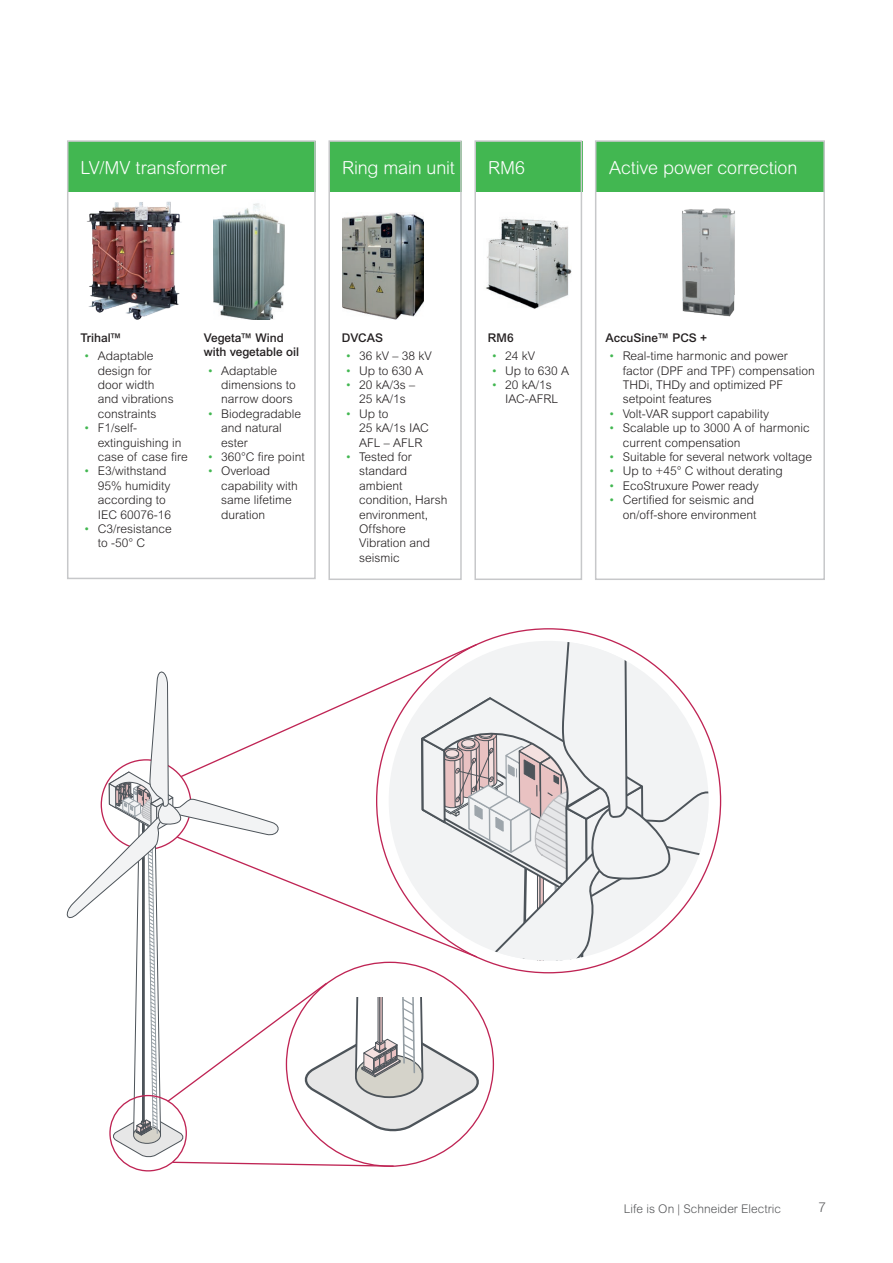
<style>
.page{position:relative;width:893px;height:1263px;background:#fff}
.page>*{position:absolute;margin:0;border:0;box-sizing:border-box;transform-origin:0 0}
.t1{font:300 18px "Arial Rounded MT Pro";letter-spacing:-.01em;color:#fff}
.t2{font:300 13.5px "Arial MT Std";color:#57585a}
.t3{font:300 12px/14.4px "Arial MT Std";color:#231f20}
.t4{font:500 12px/14.4px "Arial MT Std";color:#231f20}
.t5{font:300 12px "Arial Rounded MT Pro";color:#57585a}
.s1{color:#42b751}
</style>
<div class="page">
<img style="left:87px;top:201px;width:95px;height:118px">
<img style="left:213px;top:203px;width:72px;height:117px">
<img style="left:342px;top:213px;width:82px;height:106px">
<img style="left:486px;top:218px;width:86px;height:90px">
<img style="left:682px;top:208px;width:53px;height:109px">
<div style="left:329px;top:141px;width:133px;height:50px;background:#42b751"></div>
<div style="left:475px;top:141px;width:107px;height:50px;background:#42b751"></div>
<div style="left:595px;top:141px;width:230px;height:50px;background:#42b751"></div>
<div style="left:328px;top:140px;width:134px;height:440px;border:2px solid #c7c8ca"></div>
<div style="left:474px;top:140px;width:108px;height:440px;border:2px solid #c7c8ca"></div>
<div style="left:595px;top:140px;width:230px;height:440px;border:2px solid #c7c8ca"></div>
<div style="left:68px;top:141px;width:248px;height:50px;background:#42b751"></div>
<div style="left:67px;top:140px;width:249px;height:439px;border:2px solid #c7c8ca"></div>
<svg style="left:67px;top:641px;width:641px;height:526px"></svg>
<h1 class="t1" style="left:80px;top:157px;width:147px">LV/MV transformer</h1>
<h1 class="t1" style="left:342px;top:157px;width:114px">Ring main unit</h1>
<h1 class="t1" style="left:488px;top:157px;width:39px">RM6</h1>
<h1 class="t1" style="left:609px;top:157px;width:190px">Active power correction</h1>
<p class="t4" style="left:80px;top:330px;width:43px">Trihal™</p>
<p class="t3" style="left:98px;top:349px;width:77px;text-indent:-14px"><span class="s1">•</span> Adaptable design for door width and vibrations constraints</p>
<p class="t3" style="left:98px;top:421px;width:92px;text-indent:-14px"><span class="s1">•</span> F1/self&shy;extinguishing in case of case fire</p>
<p class="t3" style="left:98px;top:464px;width:75px;text-indent:-14px"><span class="s1">•</span> E3/withstand<br>95% humidity according to<br>IEC 60076-16</p>
<p class="t3" style="left:98px;top:521px;width:76px;text-indent:-14px"><span class="s1">•</span> C3/resistance to -50° C</p>
<p class="t4" style="left:204px;top:330px;width:97px">Vegeta™ Wind with vegetable oil</p>
<p class="t3" style="left:221px;top:363px;width:76px;text-indent:-14px"><span class="s1">•</span> Adaptable dimensions to narrow doors</p>
<p class="t3" style="left:221px;top:406px;width:81px;text-indent:-14px"><span class="s1">•</span> Biodegradable and natural ester</p>
<p class="t3" style="left:207px;top:449px;width:99px"><span class="s1">•</span> 360°C fire point</p>
<p class="t3" style="left:221px;top:464px;width:78px;text-indent:-14px"><span class="s1">•</span> Overload capability with same lifetime duration</p>
<p class="t4" style="left:342px;top:330px;width:43px">DVCAS</p>
<p class="t3" style="left:345px;top:349px;width:88px"><span class="s1">•</span> 36 kV – 38 kV</p>
<p class="t3" style="left:345px;top:363px;width:79px"><span class="s1">•</span> Up to 630 A</p>
<p class="t3" style="left:345px;top:377px;width:71px;text-align:center"><span class="s1">•</span> 20 kA/3s –<br>25 kA/1s</p>
<p class="t3" style="left:359px;top:406px;width:71px;text-indent:-14px"><span class="s1">•</span> Up to<br>25 kA/1s IAC<br>AFL – AFLR</p>
<p class="t3" style="left:359px;top:449px;width:90px;text-indent:-14px"><span class="s1">•</span> Tested for standard ambient condition, Harsh environment,<br>Offshore<br>Vibration and seismic</p>
<p class="t4" style="left:488px;top:330px;width:27px">RM6</p>
<p class="t3" style="left:491px;top:349px;width:45px"><span class="s1">•</span> 24 kV</p>
<p class="t3" style="left:491px;top:363px;width:79px"><span class="s1">•</span> Up to 630 A</p>
<p class="t3" style="left:505px;top:377px;width:54px;text-indent:-14px"><span class="s1">•</span> 20 kA/1s<br>IAC-AFRL</p>
<p class="t4" style="left:605px;top:330px;width:103px">AccuSine™ PCS +</p>
<p class="t3" style="left:623px;top:349px;width:193px;text-indent:-14px"><span class="s1">•</span> Real-time harmonic and power factor (DPF and TPF) compensation<br>THDi, THDy and optimized PF setpoint features</p>
<p class="t3" style="left:609px;top:406px;width:162px"><span class="s1">•</span> Volt-VAR support capability</p>
<p class="t3" style="left:623px;top:421px;width:189px;text-indent:-14px"><span class="s1">•</span> Scalable up to 3000 A of harmonic current compensation</p>
<p class="t3" style="left:609px;top:449px;width:205px"><span class="s1">•</span> Suitable for several network voltage</p>
<p class="t3" style="left:609px;top:464px;width:175px"><span class="s1">•</span> Up to +45° C without derating</p>
<p class="t3" style="left:609px;top:478px;width:151px"><span class="s1">•</span> EcoStruxure Power ready</p>
<p class="t3" style="left:609px;top:493px;width:149px;text-align:right"><span class="s1">•</span> Certified for seismic and on/off-shore environment</p>
<p class="t5" style="left:624px;top:1201px;width:159px">Life is On | Schneider Electric</p>
<p class="t2" style="left:818px;top:1200px;width:9px">7</p>
</div>
